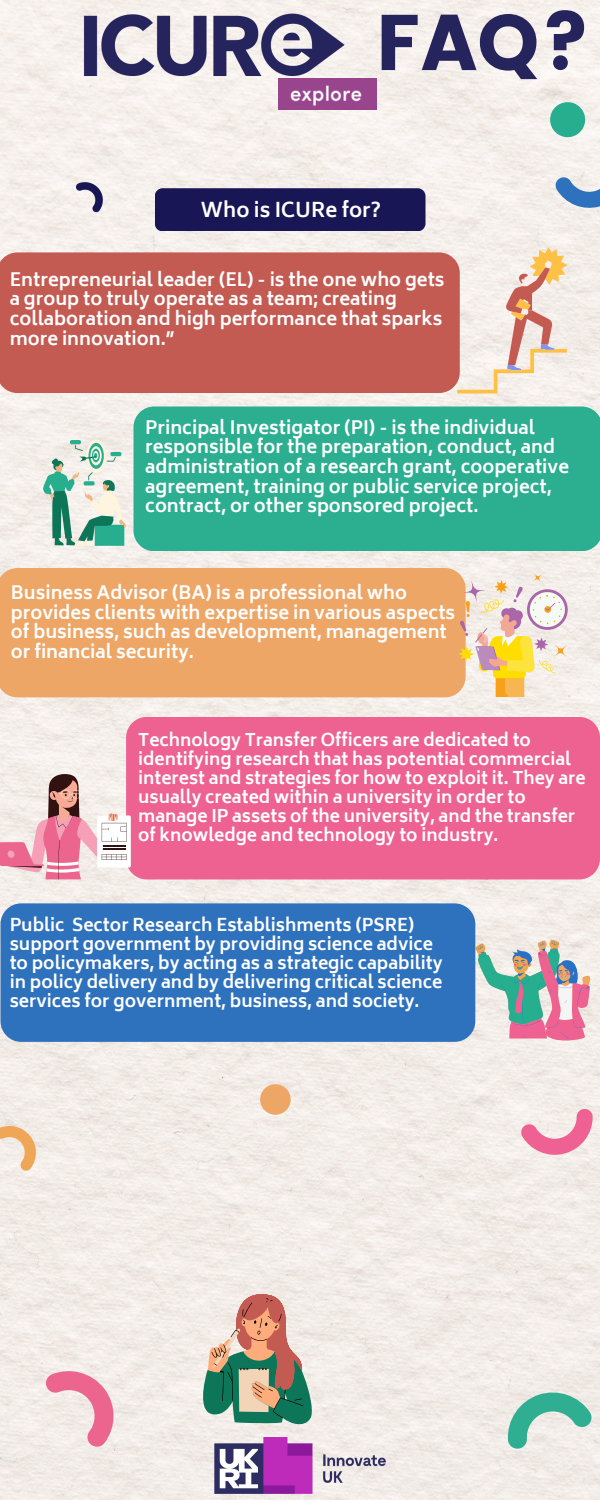
<style>
.page{position:relative;width:600px;height:1500px;background:#fff}
.page>*{position:absolute;margin:0;border:0;box-sizing:border-box;transform-origin:0 0}
.t1{font:78.8px "Poppins";color:#26245c}
.t2{font:700 19.8px "Biryani";color:#fff}
.t3{font:700 17.9px/19.7px "Biryani";color:#fff}
.t4{font:700 17.2px/19.1px "Biryani";color:#fff}
.t5{font:700 17px/19px "Biryani";color:#fff}
</style>
<div class="page">
<img style="left:0;top:0;width:600px;height:1500px">
<svg style="left:475px;top:940px;width:116px;height:102px"></svg>
<svg style="left:496px;top:1372px;width:104px;height:104px"></svg>
<svg style="left:0;top:1122px;width:42px;height:51px"></svg>
<svg style="left:514px;top:1084px;width:86px;height:89px"></svg>
<svg style="left:37px;top:1364px;width:86px;height:87px"></svg>
<div style="left:126px;top:717px;width:474px;height:162px;background:#ee6292;border-radius:21px"></div>
<div style="left:260px;top:1084px;width:31px;height:31px;background:#eea666;border-radius:50%"></div>
<div style="left:550px;top:102px;width:35px;height:35px;background:#27ae8f;border-radius:50%"></div>
<svg style="left:196px;top:1292px;width:116px;height:132px"></svg>
<img style="left:73px;top:6px;width:277px;height:77px">
<img style="left:279px;top:79px;width:97px;height:31px">
<img style="left:214px;top:1438px;width:172px;height:55px">
<div style="left:0;top:252px;width:457px;height:141px;background:#c45b52"></div>
<div style="left:134px;top:407px;width:466px;height:144px;background:#2cae90"></div>
<div style="left:0;top:568px;width:465px;height:129px;background:#eea666"></div>
<div style="left:1px;top:903px;width:474px;height:139px;background:#2e71bd;border-radius:21px"></div>
<div style="left:155px;top:188px;width:271px;height:43px;background:#191656;border-radius:8px"></div>
<svg style="left:548px;top:137px;width:52px;height:89px"></svg>
<div style="left:97px;top:815px;width:34px;height:52px;background:#fff;border-radius:2px"></div>
<svg style="left:0;top:774px;width:127px;height:106px"></svg>
<div style="left:551px;top:641px;width:19px;height:19px;background:#f5efea"></div>
<svg style="left:457px;top:570px;width:111px;height:127px"></svg>
<svg style="left:457px;top:247px;width:110px;height:147px"></svg>
<div style="left:86px;top:439px;width:20px;height:34px;background:#f1e9dd;border-radius:50%"></div>
<svg style="left:43px;top:440px;width:83px;height:106px"></svg>
<svg style="left:72px;top:179px;width:35px;height:35px"></svg>
<p class="t1" style="left:376px;top:-3px;width:217px">FAQ?</p>
<p class="t2" style="left:200px;top:199px;width:182px">Who is ICURe for?</p>
<p class="t3" style="left:10px;top:270px;width:436px">Entrepreneurial leader (EL) - is the one who gets a group to truly operate as a team; creating collaboration and high performance that sparks more innovation.”</p>
<p class="t3" style="left:145px;top:418px;width:425px">Principal Investigator (PI) - is the individual responsible for the preparation, conduct, and administration of a research grant, cooperative agreement, training or public service project, contract, or other sponsored project.</p>
<p class="t3" style="left:11px;top:583px;width:446px">Business Advisor (BA) is a professional who provides clients with expertise in various aspects of business, such as development, management or financial security.</p>
<p class="t5" style="left:138px;top:731px;width:449px">Technology Transfer Officers are dedicated to identifying research that has potential commercial interest and strategies for how to exploit it. They are usually created within a university in order to manage IP assets of the university, and the transfer of knowledge and technology to industry.</p>
<p class="t4" style="left:10px;top:916px;width:434px">Public Sector Research Establishments (PSRE) support government by providing science advice to policymakers, by acting as a strategic capability in policy delivery and by delivering critical science services for government, business, and society.</p>
</div>
